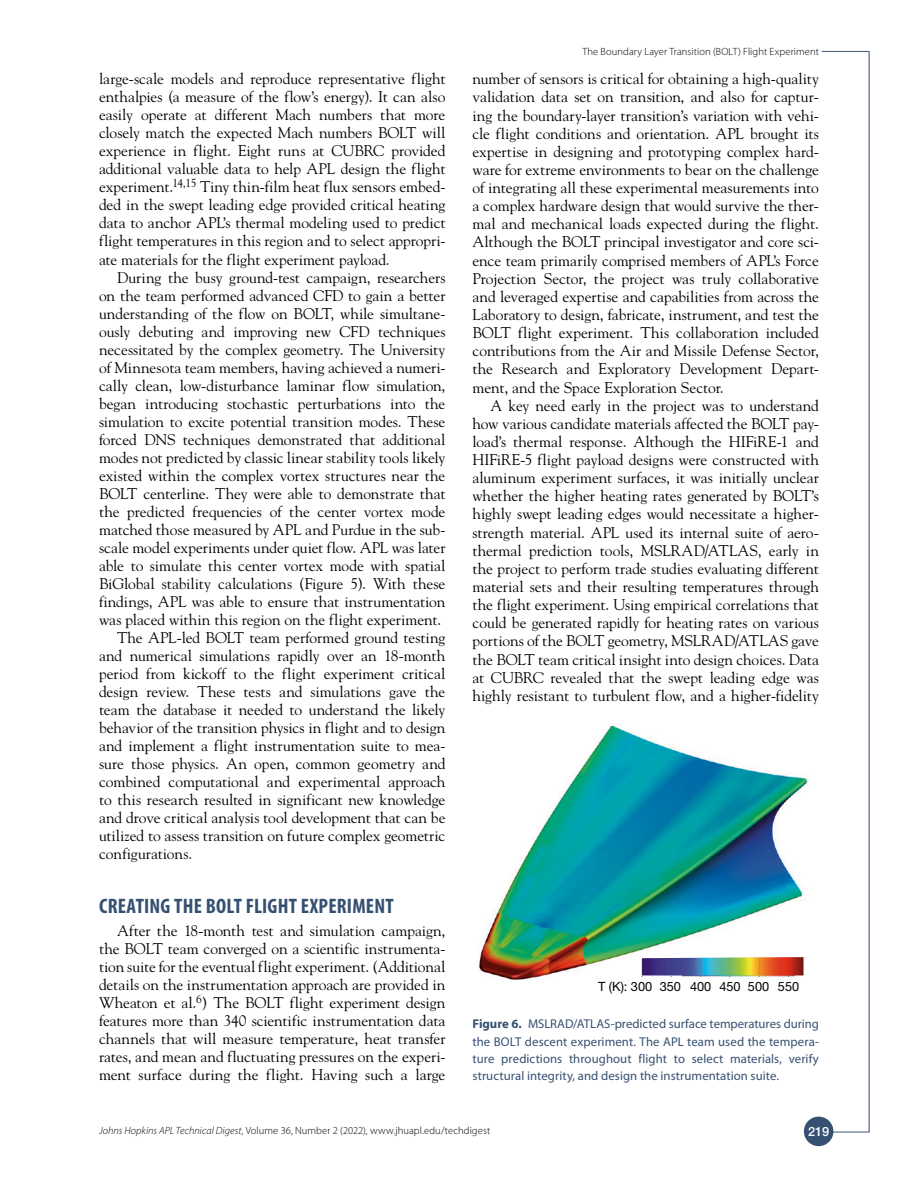
<style>
.page{position:relative;width:918px;height:1188px;background:#fff}
.page>*{position:absolute;margin:0;border:0;box-sizing:border-box;transform-origin:0 0}
.t1{font:700 condensed 21px "Myriad Pro";letter-spacing:.01em;color:#365072}
.Body{font:15.45px/18px "Hopkins Goudy";letter-spacing:-.005em;color:#000;text-align:justify}
.FigCaption{font:12.75px/17.2px "Myriad Pro";letter-spacing:.005em;color:#365072;text-align:justify}
.t2{font:12.75px "Helvetica Neue LT Std";color:#000}
.t3{font:500 12.75px "Helvetica Neue LT Std";color:#fff}
.t4{font:300 10.5px "Myriad Pro";letter-spacing:.01em;color:#000}
.s1{font-weight:700}
.s2{font-style:italic}
</style>
<div class="page">
<hr style="left:817px;top:1132px;width:52px;height:1px;background:#365072">
<hr style="left:869px;top:51px;width:1px;height:1081px;background:#365072">
<hr style="left:822px;top:51px;width:47px;height:1px;background:#365072">
<div style="left:804px;top:1117px;width:29px;height:29px;background:#365072;border-radius:50%"></div>
<img style="left:479px;top:725px;width:329px;height:255px">
<img style="left:642px;top:957px;width:162px;height:19px">
<p class="Body" style="left:99px;top:70px;width:348px">large-scale models and reproduce representative flight enthalpies (a measure of the flow’s energy). It can also easily operate at different Mach numbers that more closely match the expected Mach numbers BOLT will experience in flight. Eight runs at CUBRC provided additional valuable data to help APL design the flight experiment.<sup>14,15</sup> Tiny thin-film heat flux sensors embed&shy;ded in the swept leading edge provided critical heating data to anchor APL’s thermal modeling used to predict flight temperatures in this region and to select appropri&shy;ate materials for the flight experiment payload.</p>
<p class="Body" style="left:99px;top:268px;width:348px;text-indent:18px">During the busy ground-test campaign, researchers on the team performed advanced CFD to gain a better understanding of the flow on BOLT, while simultane&shy;ously debuting and improving new CFD techniques necessitated by the complex geometry. The University of Minnesota team members, having achieved a numeri&shy;cally clean, low-disturbance laminar flow simulation, began introducing stochastic perturbations into the simulation to excite potential transition modes. These forced DNS techniques demonstrated that additional modes not predicted by classic linear stability tools likely existed within the complex vortex structures near the BOLT centerline. They were able to demonstrate that the predicted frequencies of the center vortex mode matched those measured by APL and Purdue in the sub&shy;scale model experiments under quiet flow. APL was later able to simulate this center vortex mode with spatial BiGlobal stability calculations (Figure 5). With these findings, APL was able to ensure that instrumentation was placed within this region on the flight experiment.</p>
<p class="Body" style="left:99px;top:628px;width:348px;text-indent:18px">The APL-led BOLT team performed ground testing and numerical simulations rapidly over an 18-month period from kickoff to the flight experiment critical design review. These tests and simulations gave the team the database it needed to understand the likely behavior of the transition physics in flight and to design and implement a flight instrumentation suite to mea&shy;sure those physics. An open, common geometry and combined computational and experimental approach to this research resulted in significant new knowledge and drove critical analysis tool development that can be utilized to assess transition on future complex geometric configurations.</p>
<h1 class="t1" style="left:99px;top:893px;width:296px">CREATING THE BOLT FLIGHT EXPERIMENT</h1>
<p class="Body" style="left:99px;top:921px;width:348px;text-indent:18px">After the 18-month test and simulation campaign, the BOLT team converged on a scientific instrumenta&shy;tion suite for the eventual flight experiment. (Additional details on the instrumentation approach are provided in Wheaton et al.<sup>6</sup>) The BOLT flight experiment design features more than 340 scientific instrumentation data channels that will measure temperature, heat transfer rates, and mean and fluctuating pressures on the experi&shy;ment surface during the flight. Having such a large</p>
<p class="t4" style="left:582px;top:45px;width:238px">The Boundary Layer Transition (BOLT) Flight Experiment</p>
<p class="Body" style="left:472px;top:70px;width:348px">number of sensors is critical for obtaining a high-quality validation data set on transition, and also for captur&shy;ing the boundary-layer transition’s variation with vehi&shy;cle flight conditions and orientation. APL brought its expertise in designing and prototyping complex hard&shy;ware for extreme environments to bear on the challenge of integrating all these experimental measurements into a complex hardware design that would survive the ther&shy;mal and mechanical loads expected during the flight.<br>Although the BOLT principal investigator and core sci&shy;ence team primarily comprised members of APL’s Force Projection Sector, the project was truly collaborative and leveraged expertise and capabilities from across the Laboratory to design, fabricate, instrument, and test the BOLT flight experiment. This collaboration included contributions from the Air and Missile Defense Sector, the Research and Exploratory Development Depart&shy;ment, and the Space Exploration Sector.</p>
<p class="Body" style="left:472px;top:396px;width:348px;text-indent:18px">A key need early in the project was to understand how various candidate materials affected the BOLT pay&shy;load’s thermal response. Although the HIFiRE-1 and HIFiRE-5 flight payload designs were constructed with aluminum experiment surfaces, it was initially unclear whether the higher heating rates generated by BOLT’s highly swept leading edges would necessitate a higher&shy;strength material. APL used its internal suite of aero&shy;thermal prediction tools, MSLRAD/ATLAS, early in the project to perform trade studies evaluating different material sets and their resulting temperatures through the flight experiment. Using empirical correlations that could be generated rapidly for heating rates on various portions of the BOLT geometry, MSLRAD/ATLAS gave the BOLT team critical insight into design choices. Data at CUBRC revealed that the swept leading edge was highly resistant to turbulent flow, and a higher-fidelity</p>
<p class="t2" style="left:598px;top:978px;width:203px">T (K): 300 350 400 450 500 550</p>
<p class="FigCaption" style="left:472px;top:1015px;width:348px"><span class="s1">Figure 6.</span> MSLRAD/ATLAS-predicted surface temperatures during the BOLT descent experiment. The APL team used the tempera&shy;ture predictions throughout flight to select materials, verify structural integrity, and design the instrumentation suite.</p>
<p class="t4" style="left:99px;top:1124px;width:393px"><span class="s2">Johns Hopkins APL Technical Digest</span>, Volume 36, Number 2 (2022), www.jhuapl.edu/techdigest</p>
<p class="t3" style="left:808px;top:1124px;width:23px">219</p>
</div>
